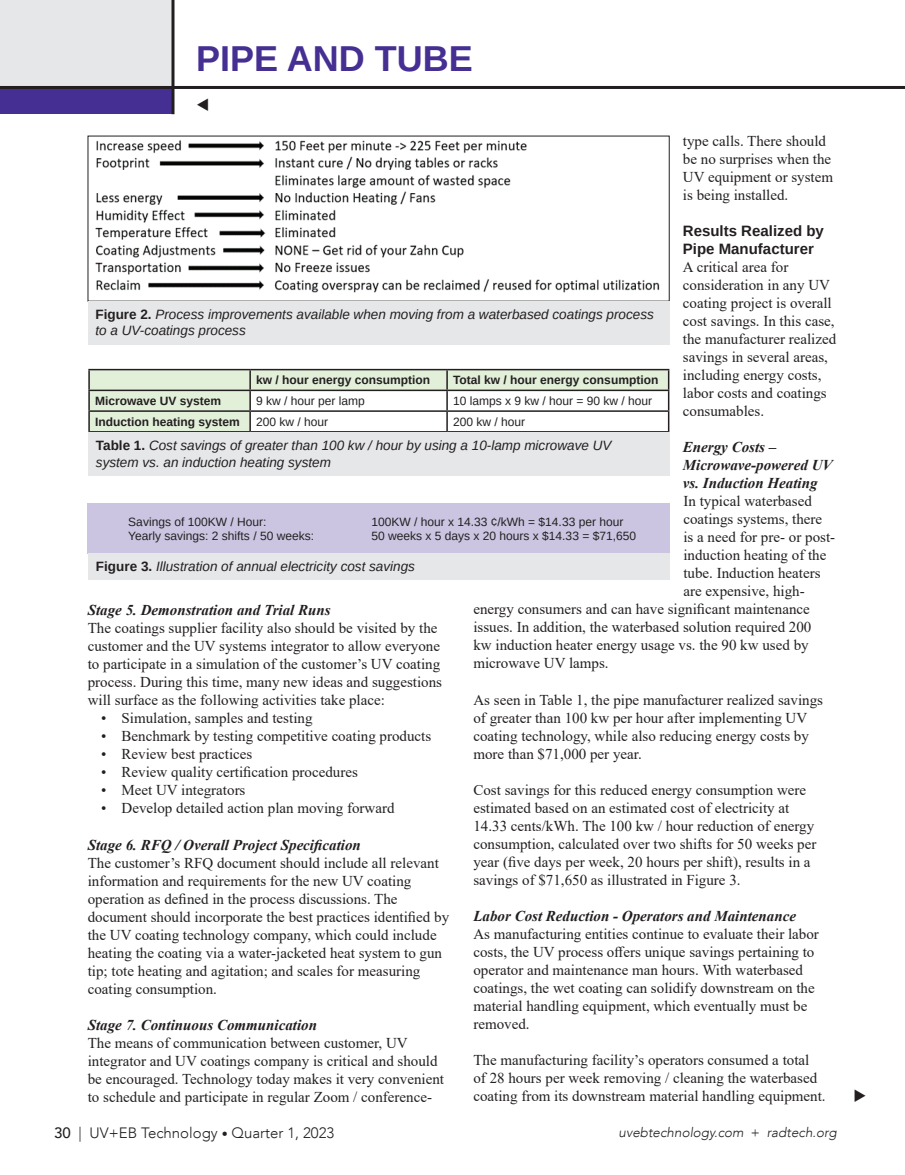
<style>
.page{position:relative;width:905px;height:1175px;background:#fff}
.page>*{position:absolute;margin:0;border:0;box-sizing:border-box;transform-origin:0 0}
.t1{font:700 36px "Arimo";color:#452f92}
.t2{font:15px/18px "Times New Roman";color:#231f20}
.t3{font:italic 700 15px/18px "Times New Roman";color:#231f20}
.t4{font:700 15px/18px "Arimo";color:#231f20}
.t5{font:300 15px "Avenir LT";color:#231f20}
.t6{font:italic 13.5px/16.2px "Arimo";color:#231f20}
.t7{font:italic 300 13.5px "Avenir LT";color:#231f20}
.t8{font:12px "Arimo";color:#231f20}
.t9{font:700 12px "Arimo";color:#231f20}
.s1{font-weight:700;font-style:normal}
.s2{font-weight:500}
.s3{font-size:12px}
.s4{font-style:normal}
</style>
<div class="page">
<div style="left:0;top:0;width:173px;height:113px;background:#e6e7e9"></div>
<div style="left:0;top:87px;width:172px;height:27px;background:#452f92"></div>
<hr style="left:0;top:86px;width:904px;height:3px;background:#231f20">
<hr style="left:171px;top:0;width:3px;height:114px;background:#231f20">
<svg style="left:88px;top:369px;width:581px;height:62px"></svg>
<hr style="left:88px;top:431px;width:162px;height:1px;background:#231f20">
<hr style="left:250px;top:431px;width:197px;height:1px;background:#231f20">
<hr style="left:447px;top:431px;width:222px;height:1px;background:#231f20">
<div style="left:88px;top:503px;width:582px;height:50px;background:#ccc5e1"></div>
<img style="left:95px;top:140px;width:565px;height:153px">
<div style="left:88px;top:301px;width:581px;height:43px;background:#e6e7e9"></div>
<div style="left:88px;top:432px;width:582px;height:43px;background:#e6e7e9"></div>
<div style="left:88px;top:553px;width:582px;height:27px;background:#e6e7e9"></div>
<h1 class="t1" style="left:196px;top:34px;width:278px">PIPE AND TUBE</h1>
<p class="t2" style="left:683px;top:132px;width:152px">type calls. There should be no surprises when the<br>UV equipment or system is being installed.</p>
<p class="t4" style="left:683px;top:222px;width:142px">Results Realized by<br>Pipe Manufacturer</p>
<p class="t2" style="left:683px;top:258px;width:155px">A critical area for consideration in any UV coating project is overall cost savings. In this case, the manufacturer realized savings in several areas, including energy costs, labor costs and coatings consumables.</p>
<p class="t3" style="left:683px;top:438px;width:151px">Energy Costs –<br>Microwave-powered UV vs. Induction Heating</p>
<p class="t2" style="left:683px;top:492px;width:130px">In typical waterbased</p>
<p class="t2" style="left:683px;top:510px;width:140px">coatings systems, there</p>
<p class="t2" style="left:683px;top:528px;width:153px">is a need for pre- or post-</p>
<p class="t2" style="left:683px;top:546px;width:144px">induction heating of the</p>
<p class="t2" style="left:683px;top:564px;width:139px">tube. Induction heaters</p>
<p class="t2" style="left:683px;top:582px;width:123px">are expensive, high-</p>
<p class="t2" style="left:473px;top:600px;width:338px">energy consumers and can have significant maintenance</p>
<p class="t2" style="left:473px;top:618px;width:339px">issues. In addition, the waterbased solution required 200</p>
<p class="t2" style="left:473px;top:636px;width:337px">kw induction heater energy usage vs. the 90 kw used by</p>
<p class="t2" style="left:473px;top:654px;width:137px">microwave UV lamps.</p>
<p class="t2" style="left:473px;top:690px;width:351px">As seen in Table 1, the pipe manufacturer realized savings of greater than 100 kw per hour after implementing UV coating technology, while also reducing energy costs by more than $71,000 per year.</p>
<p class="t2" style="left:473px;top:780px;width:344px">Cost savings for this reduced energy consumption were estimated based on an estimated cost of electricity at 14.33 cents/kWh. The 100 kw / hour reduction of energy consumption, calculated over two shifts for 50 weeks per year (five days per week, 20 hours per shift), results in a savings of $71,650 as illustrated in Figure 3.</p>
<p class="t3" style="left:473px;top:906px;width:324px">Labor Cost Reduction - Operators and Maintenance</p>
<p class="t2" style="left:473px;top:924px;width:347px">As manufacturing entities continue to evaluate their labor costs, the UV process offers unique savings pertaining to operator and maintenance man hours. With waterbased coatings, the wet coating can solidify downstream on the material handling equipment, which eventually must be removed.</p>
<p class="t2" style="left:473px;top:1050px;width:354px">The manufacturing facility’s operators consumed a total<br>of 28 hours per week removing / cleaning the waterbased coating from its downstream material handling equipment.</p>
<p class="t6" style="left:95px;top:306px;width:560px"><span class="s1">Figure 2.</span> Process improvements available when moving from a waterbased coatings process to a UV-coatings process</p>
<p class="t9" style="left:256px;top:372px;width:176px">kw / hour energy consumption</p>
<p class="t9" style="left:453px;top:372px;width:207px">Total kw / hour energy consumption</p>
<p class="t9" style="left:95px;top:393px;width:128px">Microwave UV system</p>
<p class="t8" style="left:256px;top:393px;width:110px">9 kw / hour per lamp</p>
<p class="t8" style="left:453px;top:393px;width:201px">10 lamps x 9 kw / hour = 90 kw / hour</p>
<p class="t9" style="left:95px;top:413px;width:146px">Induction heating system</p>
<p class="t8" style="left:256px;top:414px;width:74px">200 kw / hour</p>
<p class="t8" style="left:453px;top:414px;width:74px">200 kw / hour</p>
<p class="t6" style="left:96px;top:437px;width:517px"><span class="s1">Table 1.</span> Cost savings of greater than 100 kw / hour by using a 10-lamp microwave UV system vs. an induction heating system</p>
<p class="t8" style="left:128px;top:514px;width:140px">Savings of 100KW / Hour:</p>
<p class="t8" style="left:371px;top:514px;width:253px">100KW / hour x 14.33 ¢/kWh = $14.33 per hour</p>
<p class="t8" style="left:128px;top:528px;width:187px">Yearly savings: 2 shifts / 50 weeks:</p>
<p class="t8" style="left:371px;top:528px;width:266px">50 weeks x 5 days x 20 hours x $14.33 = $71,650</p>
<p class="t6" style="left:96px;top:558px;width:320px"><span class="s1">Figure 3.</span> Illustration of annual electricity cost savings</p>
<p class="t3" style="left:88px;top:601px;width:244px">Stage 5. Demonstration and Trial Runs</p>
<p class="t2" style="left:88px;top:619px;width:356px">The coatings supplier facility also should be visited by the customer and the UV systems integrator to allow everyone to participate in a simulation of the customer’s UV coating process. During this time, many new ideas and suggestions will surface as the following activities take place:</p>
<p class="t2" style="left:101px;top:709px;width:213px">• Simulation, samples and testing</p>
<p class="t2" style="left:101px;top:727px;width:331px">• Benchmark by testing competitive coating products</p>
<p class="t2" style="left:101px;top:745px;width:153px">• Review best practices</p>
<p class="t2" style="left:101px;top:763px;width:258px">• Review quality certification procedures</p>
<p class="t2" style="left:101px;top:781px;width:146px">• Meet UV integrators</p>
<p class="t2" style="left:101px;top:799px;width:295px">• Develop detailed action plan moving forward</p>
<p class="t3" style="left:88px;top:835px;width:274px">Stage 6. RFQ / Overall Project Specification</p>
<p class="t2" style="left:88px;top:853px;width:363px">The customer’s RFQ document should include all relevant information and requirements for the new UV coating operation as defined in the process discussions. The document should incorporate the best practices identified by the UV coating technology company, which could include heating the coating via a water-jacketed heat system to gun tip; tote heating and agitation; and scales for measuring coating consumption.</p>
<p class="t3" style="left:88px;top:1015px;width:231px">Stage 7. Continuous Communication</p>
<p class="t2" style="left:88px;top:1033px;width:358px">The means of communication between customer, UV integrator and UV coatings company is critical and should be encouraged. Technology today makes it very convenient to schedule and participate in regular Zoom / conference-</p>
<p class="t5" style="left:54px;top:1123px;width:282px"><span class="s2">30</span> | UV+EB Technology <span class="s3">•</span> Quarter 1, 2023</p>
<p class="t7" style="left:618px;top:1124px;width:220px">uvebtechnology.com <span class="s4">+</span> radtech.org</p>
</div>
